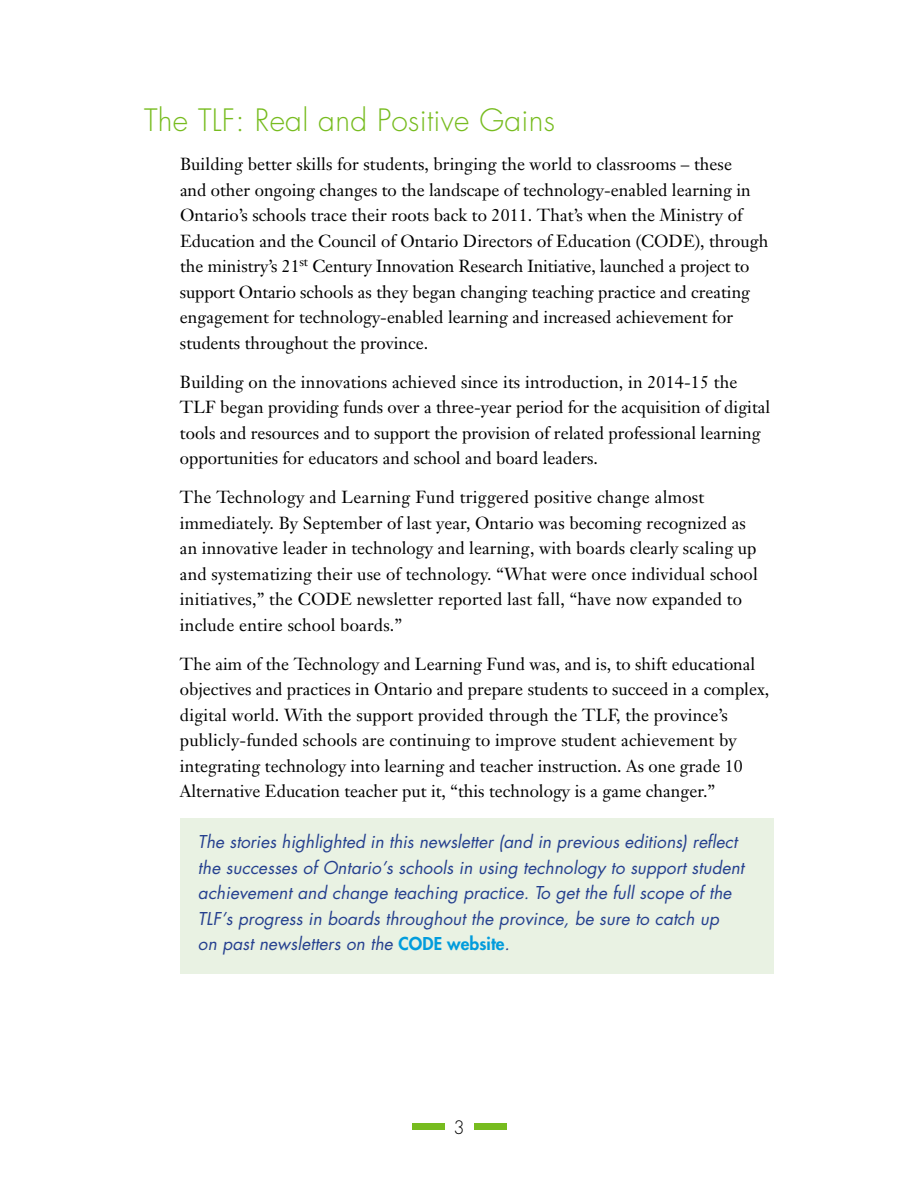
<style>
.page{position:relative;width:918px;height:1188px;background:#fff}
.page>*{position:absolute;margin:0;border:0;box-sizing:border-box;transform-origin:0 0}
.t1{font:300 30px "Futura";letter-spacing:.01em;color:#77bc1f}
.t2{font:300 18px "Futura";color:#000}
.t3{font:17.25px/25.5px "Janson Text";color:#000}
.t4{font:italic 17.25px/25.5px "Futura";letter-spacing:.005em;color:#25408f}
.s1{font-weight:800;font-style:normal;color:#019cdc}
</style>
<div class="page">
<div style="left:412px;top:1124px;width:32px;height:6px;background:#77bc1f"></div>
<div style="left:474px;top:1124px;width:32px;height:6px;background:#77bc1f"></div>
<div style="left:180px;top:818px;width:594px;height:156px;background:#e9f2e3"></div>
<h1 class="t1" style="left:144px;top:101px;width:413px">The TLF: Real and Positive Gains</h1>
<p class="t3" style="left:180px;top:151px;width:590px">Building better skills for students, bringing the world to classrooms – these<br>and other ongoing changes to the landscape of technology-enabled learning in Ontario’s schools trace their roots back to 2011. That’s when the Ministry of Education and the Council of Ontario Directors of Education (CODE), through the ministry’s 21<sup>st</sup> Century Innovation Research Initiative, launched a project to support Ontario schools as they began changing teaching practice and creating engagement for technology-enabled learning and increased achievement for students throughout the province.</p>
<p class="t3" style="left:180px;top:369px;width:592px">Building on the innovations achieved since its introduction, in 2014-15 the TLF began providing funds over a three-year period for the acquisition of digital tools and resources and to support the provision of related professional learning opportunities for educators and school and board leaders.</p>
<p class="t3" style="left:180px;top:484px;width:579px">The Technology and Learning Fund triggered positive change almost immediately. By September of last year, Ontario was becoming recognized as an innovative leader in technology and learning, with boards clearly scaling up and systematizing their use of technology. “What were once individual school initiatives,” the CODE newsletter reported last fall, “have now expanded to include entire school boards.”</p>
<p class="t3" style="left:180px;top:651px;width:591px">The aim of the Technology and Learning Fund was, and is, to shift educational objectives and practices in Ontario and prepare students to succeed in a complex, digital world. With the support provided through the TLF, the province’s publicly-funded schools are continuing to improve student achievement by integrating technology into learning and teacher instruction. As one grade 10<br>Alternative Education teacher put it, “this technology is a game changer.”</p>
<p class="t4" style="left:198px;top:829px;width:548px">The stories highlighted in this newsletter (and in previous editions) reflect the successes of Ontario’s schools in using technology to support student achievement and change teaching practice. To get the full scope of the TLF’s progress in boards throughout the province, be sure to catch up<br>on past newsletters on the <span class="s1">CODE website</span>.</p>
<p class="t2" style="left:453px;top:1116px;width:13px">3</p>
</div>
